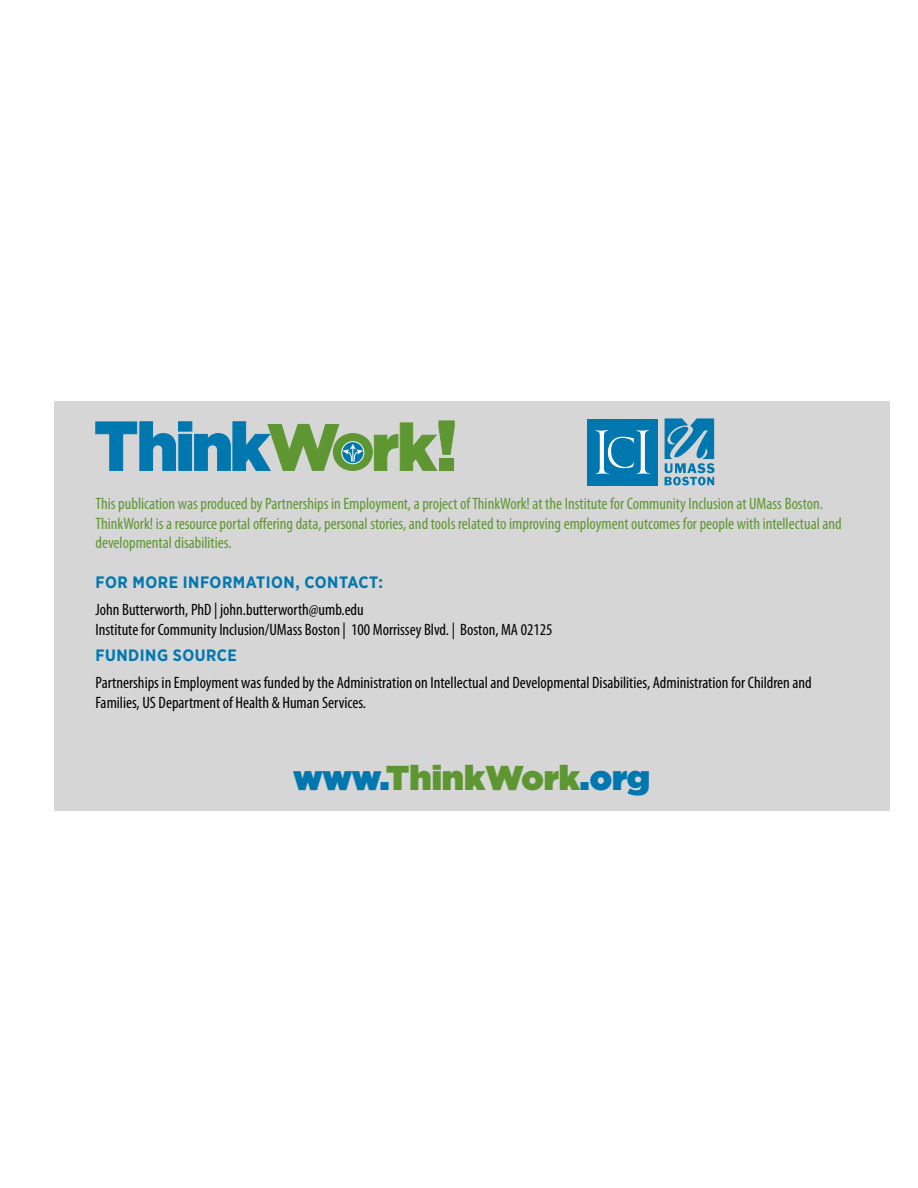
<style>
.page{position:relative;width:918px;height:1188px;background:#fff}
.page>*{position:absolute;margin:0;border:0;box-sizing:border-box;transform-origin:0 0}
.t1{font:900 34.5px "Gotham HTF";color:#5e9732}
.t2{font:condensed 16.5px/19.8px "Myriad Pro";color:#000}
.t3{font:condensed 16.5px/19.8px "Myriad Pro";color:#5e9732}
.t4{font:700 16.5px "Gotham Narrow";letter-spacing:.03em;color:#0077af}
.s1{color:#0077af}
</style>
<div class="page">
<div style="left:54px;top:402px;width:835px;height:409px;background:#d6d6d6"></div>
<svg style="left:665px;top:418px;width:50px;height:67px"></svg>
<div style="left:588px;top:419px;width:70px;height:66px;background:#0077af"></div>
<svg style="left:595px;top:430px;width:55px;height:44px"></svg>
<svg style="left:95px;top:421px;width:359px;height:50px"></svg>
<p class="t3" style="left:96px;top:494px;width:748px">This publication was produced by Partnerships in Employment, a project of ThinkWork! at the Institute for Community Inclusion at UMass Boston.<br>ThinkWork! is a resource portal offering data, personal stories, and tools related to improving employment outcomes for people with intellectual and developmental disabilities.</p>
<p class="t4" style="left:96px;top:572px;width:289px">FOR MORE INFORMATION, CONTACT:</p>
<p class="t2" style="left:96px;top:600px;width:458px">John Butterworth, PhD | john.butterworth@umb.edu<br>Institute for Community Inclusion/UMass Boston | 100 Morrissey Blvd. | Boston, MA 02125</p>
<p class="t4" style="left:96px;top:645px;width:143px">FUNDING SOURCE</p>
<p class="t2" style="left:96px;top:673px;width:718px">Partnerships in Employment was funded by the Administration on Intellectual and Developmental Disabilities, Administration for Children and<br>Families, US Department of Health &amp; Human Services.</p>
<h1 class="t1" style="left:293px;top:758px;width:358px"><span class="s1">www.</span>ThinkWork<span class="s1">.org</span></h1>
</div>
